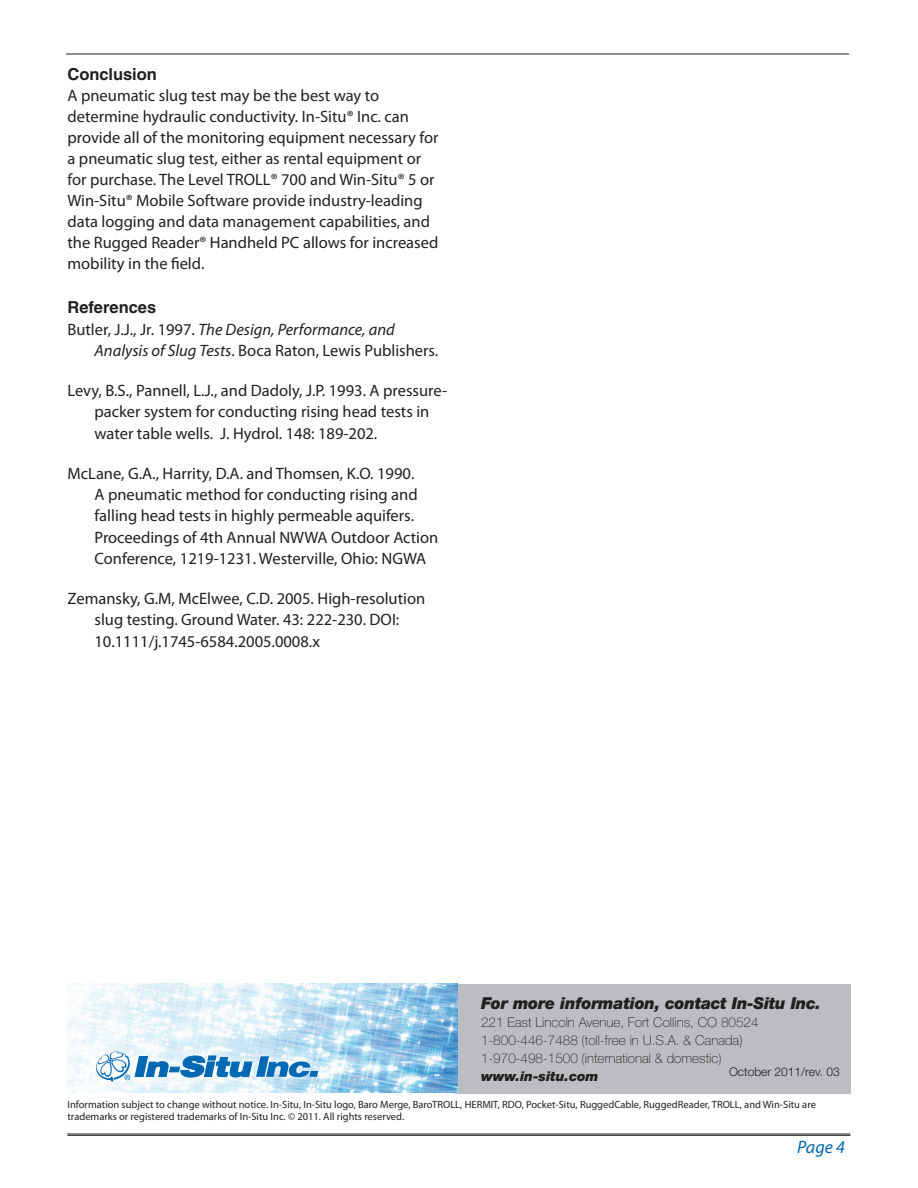
<style>
.page{position:relative;width:918px;height:1188px;background:#fff}
.page>*{position:absolute;margin:0;border:0;box-sizing:border-box;transform-origin:0 0}
.t1{font:italic 18px "Myriad Pro";color:#0168b3}
.t2{font:16.5px/21px "Myriad Pro";color:#231f20}
.t3{font:italic 900 16.5px "Helvetica Neue";letter-spacing:-.01em;color:#231f20}
.t4{font:700 16.5px "Helvetica";color:#231f20}
.t5{font:100 13.5px/18px "Helvetica Neue";color:#231f20}
.t6{font:italic 900 13.5px "Helvetica Neue";color:#231f20}
.t7{font:300 12px "Helvetica Neue";color:#231f20}
.t8{font:10.5px/12px "Myriad Pro";color:#231f20}
.s1{font-style:italic}
</style>
<div class="page">
<hr style="left:67px;top:1134px;width:783px;height:1px;background:#231f20">
<hr style="left:66px;top:54px;width:783px;height:1px;background:#231f20">
<hr style="left:68px;top:1135px;width:782px;height:1px;background:#231f20">
<div style="left:455px;top:984px;width:396px;height:109px;background:#bcbdc0"></div>
<img style="left:68px;top:984px;width:390px;height:109px">
<svg style="left:87px;top:1042px;width:240px;height:48px"></svg>
<svg style="left:95px;top:1051px;width:223px;height:31px"></svg>
<p class="t4" style="left:68px;top:64px;width:91px">Conclusion</p>
<p class="t2" style="left:68px;top:85px;width:373px">A pneumatic slug test may be the best way to determine hydraulic conductivity. In-Situ® Inc. can provide all of the monitoring equipment necessary for a pneumatic slug test, either as rental equipment or for purchase. The Level TROLL® 700 and Win-Situ® 5 or Win-Situ® Mobile Software provide industry-leading data logging and data management capabilities, and the Rugged Reader® Handheld PC allows for increased mobility in the field.</p>
<p class="t4" style="left:68px;top:298px;width:90px">References</p>
<p class="t2" style="left:94px;top:318px;width:345px;text-indent:-27px">Butler, J.J., Jr. 1997. <span class="s1">The Design, Performance, and<br>Analysis of Slug Tests</span>. Boca Raton, Lewis Publishers.</p>
<p class="t2" style="left:94px;top:380px;width:354px;text-indent:-27px">Levy, B.S., Pannell, L.J., and Dadoly, J.P. 1993. A pressure&shy;packer system for conducting rising head tests in water table wells. J. Hydrol. 148: 189-202.</p>
<p class="t2" style="left:94px;top:463px;width:345px;text-indent:-27px">McLane, G.A., Harrity, D.A. and Thomsen, K.O. 1990.<br>A pneumatic method for conducting rising and falling head tests in highly permeable aquifers.<br>Proceedings of 4th Annual NWWA Outdoor Action Conference, 1219-1231. Westerville, Ohio: NGWA</p>
<p class="t2" style="left:94px;top:588px;width:332px;text-indent:-27px">Zemansky, G.M, McElwee, C.D. 2005. High-resolution slug testing. Ground Water. 43: 222-230. DOI:<br>10.1111/j.1745-6584.2005.0008.x</p>
<p class="t3" style="left:481px;top:993px;width:341px">For more information, contact In-Situ Inc.</p>
<p class="t5" style="left:481px;top:1013px;width:279px">221 East Lincoln Avenue, Fort Collins, CO 80524<br>1-800-446-7488 (toll-free in U.S.A. &amp; Canada)<br>1-970-498-1500 (international &amp; domestic)</p>
<p class="t6" style="left:481px;top:1067px;width:119px">www.in-situ.com</p>
<p class="t7" style="left:729px;top:1064px;width:112px">October 2011/rev. 03</p>
<p class="t8" style="left:68px;top:1099px;width:750px">Information subject to change without notice. In-Situ, In-Situ logo, Baro Merge, BaroTROLL, HERMIT, RDO, Pocket-Situ, RuggedCable, RuggedReader, TROLL, and Win-Situ are trademarks or registered trademarks of In-Situ Inc. © 2011. All rights reserved.</p>
<p class="t1" style="left:797px;top:1136px;width:49px">Page 4</p>
</div>
